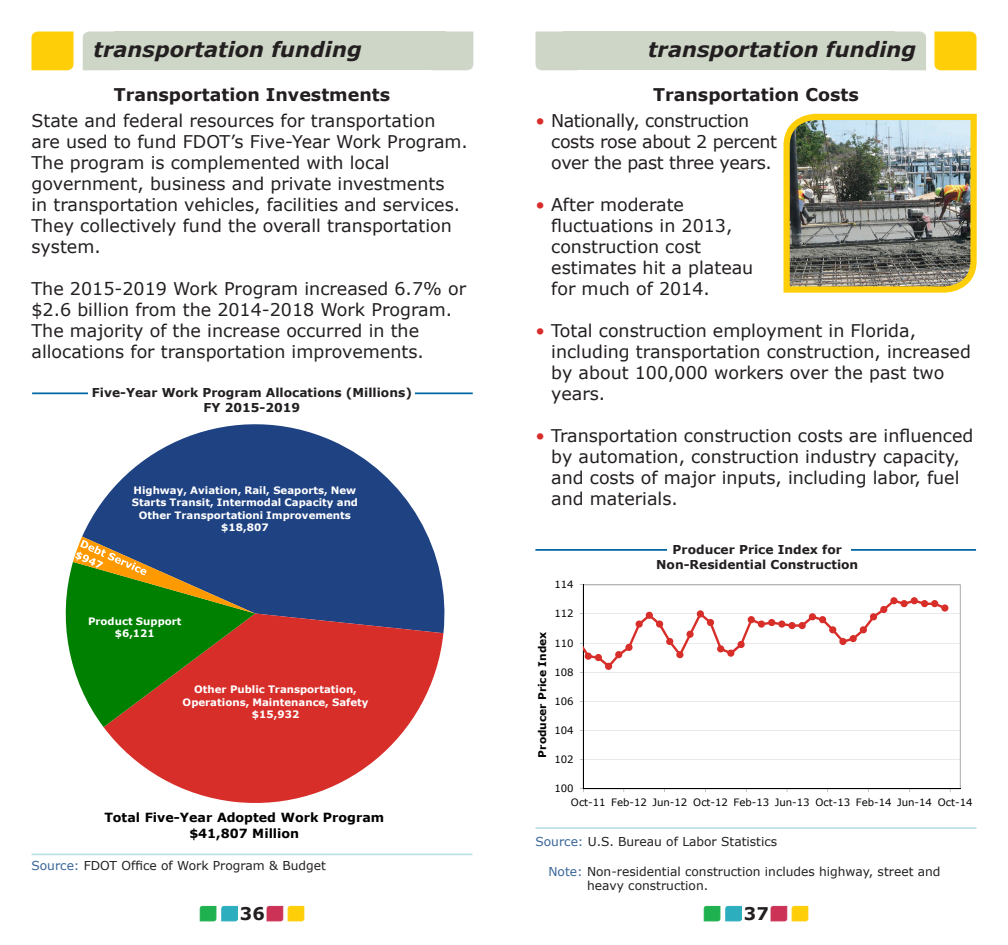
<style>
.page{position:relative;width:1008px;height:945px;background:#fff}
.page>*{position:absolute;margin:0;border:0;box-sizing:border-box;transform-origin:0 0}
.t1{font:italic 700 21px "Verdana";color:#231f20}
.t2{font:17.5px/21px "Verdana";color:#231f20}
.t3{font:17.5px/21px "Verdana";letter-spacing:-.02em;color:#231f20}
.Heading_2{font:700 17.5px "Verdana";color:#231f20}
.t4{font:700 12.6px/15.4px "Verdana";color:#000;text-align:center}
.t5{font:12.25px/14.7px "Verdana";color:#231f20}
.t6{font:700 12.25px/14.7px "Verdana";color:#231f20;text-align:center}
.t7{font:700 10.67px "Verdana";color:#000}
.t8{font:700 10.15px/12.4px "Verdana";color:#fff;text-align:center}
.t9{font:10.15px "Verdana";letter-spacing:-.005em;color:#000}
.s1{color:#386599}
.s2{color:#d82c2a}
</style>
<div class="page">
<svg style="left:200px;top:906px;width:38px;height:15px"></svg>
<svg style="left:704px;top:906px;width:38px;height:15px"></svg>
<svg style="left:267px;top:906px;width:37px;height:15px"></svg>
<svg style="left:771px;top:906px;width:37px;height:15px"></svg>
<hr style="left:535px;top:549px;width:441px;height:2px;background:#0066a4">
<div style="left:667px;top:541px;width:183px;height:18px;background:#fff"></div>
<hr style="left:32px;top:392px;width:441px;height:2px;background:#0066a4">
<div style="left:88px;top:384px;width:327px;height:19px;background:#fff"></div>
<hr style="left:32px;top:854px;width:440px;height:1px;background:#bae2e4">
<hr style="left:536px;top:827px;width:440px;height:2px;background:#bae2e4">
<img style="left:783px;top:113px;width:194px;height:180px">
<div style="left:32px;top:32px;width:42px;height:38px;background:#fece08"></div>
<div style="left:114px;top:32px;width:332px;height:38px;background:#ced6c7"></div>
<svg style="left:83px;top:32px;width:31px;height:38px"></svg>
<svg style="left:446px;top:32px;width:27px;height:38px"></svg>
<div style="left:934px;top:32px;width:42px;height:38px;background:#fece08"></div>
<div style="left:563px;top:32px;width:332px;height:38px;background:#ced6c7"></div>
<svg style="left:895px;top:32px;width:31px;height:38px"></svg>
<svg style="left:535px;top:32px;width:28px;height:38px"></svg>
<svg style="left:82px;top:424px;width:363px;height:209px;fill:#1f4283"></svg>
<svg style="left:104px;top:614px;width:339px;height:189px;fill:#d72e2a"></svg>
<svg style="left:65px;top:537px;width:190px;height:190px;background:#586b32"></svg>
<svg style="left:583px;top:584px;width:378px;height:205px"></svg>
<hr style="left:583px;top:585px;width:1px;height:204px;background:#000">
<hr style="left:583px;top:789px;width:377px;height:1px;background:#000">
<svg style="left:580px;top:597px;width:368px;height:76px"></svg>
<p class="t1" style="left:94px;top:36px;width:270px">transportation funding</p>
<p class="t1" style="left:648px;top:36px;width:270px">transportation funding</p>
<p class="Heading_2" style="left:114px;top:83px;width:278px">Transportation Investments</p>
<p class="t2" style="left:32px;top:110px;width:438px">State and federal resources for transportation are used to fund FDOT’s Five-Year Work Program.<br>The program is complemented with local government, business and private investments<br>in transportation vehicles, facilities and services.<br>They collectively fund the overall transportation system.</p>
<p class="t2" style="left:32px;top:278px;width:436px">The 2015-2019 Work Program increased 6.7% or $2.6 billion from the 2014-2018 Work Program.<br>The majority of the increase occurred in the allocations for transportation improvements.</p>
<p class="t6" style="left:92px;top:385px;width:322px">Five-Year Work Program Allocations (Millions)</p>
<p class="t6" style="left:204px;top:399px;width:98px">FY 2015-2019</p>
<p class="t8" style="left:132px;top:484px;width:228px">Highway, Aviation, Rail, Seaports, New<br>Starts Transit, Intermodal Capacity and<br>Other Transportationi Improvements $18,807</p>
<p class="t8" style="left:88px;top:615px;width:95px">Product Support $6,121</p>
<p class="t8" style="left:183px;top:683px;width:187px">Other Public Transportation,<br>Operations, Maintenance, Safety $15,932</p>
<p class="t4" style="left:104px;top:810px;width:281px">Total Five-Year Adopted Work Program $41,807 Million</p>
<p class="t5" style="left:32px;top:858px;width:296px"><span class="s1">Source:</span> FDOT Office of Work Program &amp; Budget</p>
<p class="Heading_2" style="left:653px;top:83px;width:207px">Transportation Costs</p>
<p class="t3" style="left:551px;top:110px;width:227px;text-indent:-16px"><span class="s2">•</span> Nationally, construction costs rose about 2 percent over the past three years.</p>
<p class="t2" style="left:551px;top:194px;width:204px;text-indent:-16px"><span class="s2">•</span> After moderate fluctuations in 2013, construction cost estimates hit a plateau for much of 2014.</p>
<p class="t2" style="left:551px;top:320px;width:421px;text-indent:-16px"><span class="s2">•</span> Total construction employment in Florida, including transportation construction, increased by about 100,000 workers over the past two years.</p>
<p class="t2" style="left:551px;top:425px;width:424px;text-indent:-16px"><span class="s2">•</span> Transportation construction costs are influenced by automation, construction industry capacity, and costs of major inputs, including labor, fuel and materials.</p>
<p class="t6" style="left:656px;top:542px;width:204px">Producer Price Index for<br>Non-Residential Construction</p>
<p class="t9" style="left:554px;top:578px;width:21px">114</p>
<p class="t7" style="left:535px;top:758px;width:127px;rotate:-90deg">Producer Price Index</p>
<p class="t9" style="left:554px;top:607px;width:21px">112</p>
<p class="t9" style="left:554px;top:636px;width:21px">110</p>
<p class="t9" style="left:554px;top:666px;width:21px">108</p>
<p class="t9" style="left:554px;top:695px;width:21px">106</p>
<p class="t9" style="left:554px;top:724px;width:21px">104</p>
<p class="t9" style="left:554px;top:753px;width:21px">102</p>
<p class="t9" style="left:554px;top:782px;width:21px">100</p>
<p class="t9" style="left:571px;top:796px;width:403px">Oct-11 Feb-12 Jun-12 Oct-12 Feb-13 Jun-13 Oct-13 Feb-14 Jun-14 Oct-14</p>
<p class="t5" style="left:536px;top:834px;width:243px"><span class="s1">Source:</span> U.S. Bureau of Labor Statistics</p>
<p class="t5" style="left:587px;top:863px;width:355px;text-indent:-39px"><span class="s1">Note:</span> Non-residential construction includes highway, street and heavy construction.</p>
<p class="Heading_2" style="left:240px;top:903px;width:26px">36</p>
<p class="Heading_2" style="left:744px;top:903px;width:26px">37</p>
</div>
